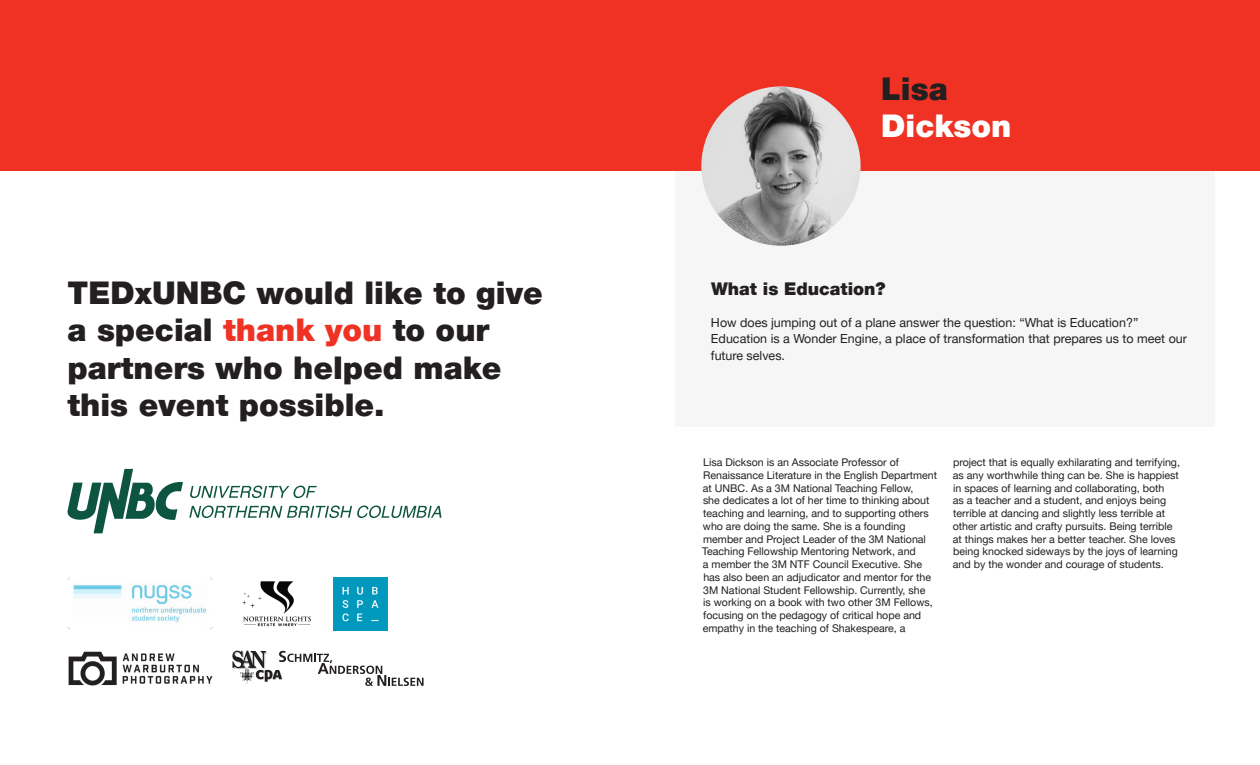
<style>
.page{position:relative;width:1260px;height:765px;background:#fff}
.page>*{position:absolute;margin:0;border:0;box-sizing:border-box;transform-origin:0 0}
.t1{font:900 31.25px/37.5px "Helvetica Neue LT Pro";color:#231f20}
.t2{font:900 31.25px "Helvetica Neue LT Pro";color:#fff}
.t3{font:900 17.5px "Helvetica Neue LT Pro";color:#231f20}
.t4{font:12.5px/16.2px "Helvetica Neue LT Pro";color:#231f20}
.t5{font:10.62px/12.8px "Helvetica Neue LT Pro";color:#231f20}
.s1{color:#ef3223}
</style>
<div class="page">
<img style="left:68px;top:651px;width:145px;height:35px">
<img style="left:334px;top:577px;width:53px;height:54px">
<img style="left:242px;top:581px;width:69px;height:46px">
<img style="left:68px;top:577px;width:145px;height:53px">
<svg style="left:68px;top:469px;width:115px;height:64px"></svg>
<svg style="left:190px;top:486px;width:127px;height:12px"></svg>
<svg style="left:189px;top:506px;width:252px;height:12px"></svg>
<div style="left:0;top:0;width:1260px;height:170px;background:#ef3223"></div>
<div style="left:675px;top:171px;width:540px;height:255px;background:#f6f6f6"></div>
<img style="left:701px;top:86px;width:160px;height:160px;border-radius:80px">
<svg style="left:232px;top:651px;width:192px;height:35px"></svg>
<p class="t1" style="left:68px;top:273px;width:477px">TEDxUNBC would like to give a special <span class="s1">thank you</span> to our partners who helped make this event possible.</p>
<p class="t1" style="left:881px;top:70px;width:68px">Lisa</p>
<p class="t2" style="left:881px;top:108px;width:132px">Dickson</p>
<p class="t3" style="left:711px;top:278px;width:176px">What is Education?</p>
<p class="t4" style="left:711px;top:314px;width:478px">How does jumping out of a plane answer the question: “What is Education?”<br>Education is a Wonder Engine, a place of transformation that prepares us to meet our future selves.</p>
<p class="t5" style="left:702px;top:456px;width:236px">Lisa Dickson is an Associate Professor of Renaissance Literature in the English Department at UNBC. As a 3M National Teaching Fellow,<br>she dedicates a lot of her time to thinking about teaching and learning, and to supporting others who are doing the same. She is a founding member and Project Leader of the 3M National Teaching Fellowship Mentoring Network, and<br>a member the 3M NTF Council Executive. She has also been an adjudicator and mentor for the 3M National Student Fellowship. Currently, she<br>is working on a book with two other 3M Fellows, focusing on the pedagogy of critical hope and empathy in the teaching of Shakespeare, a</p>
<p class="t5" style="left:953px;top:456px;width:229px">project that is equally exhilarating and terrifying, as any worthwhile thing can be. She is happiest in spaces of learning and collaborating, both<br>as a teacher and a student, and enjoys being terrible at dancing and slightly less terrible at other artistic and crafty pursuits. Being terrible at things makes her a better teacher. She loves being knocked sideways by the joys of learning and by the wonder and courage of students.</p>
</div>
